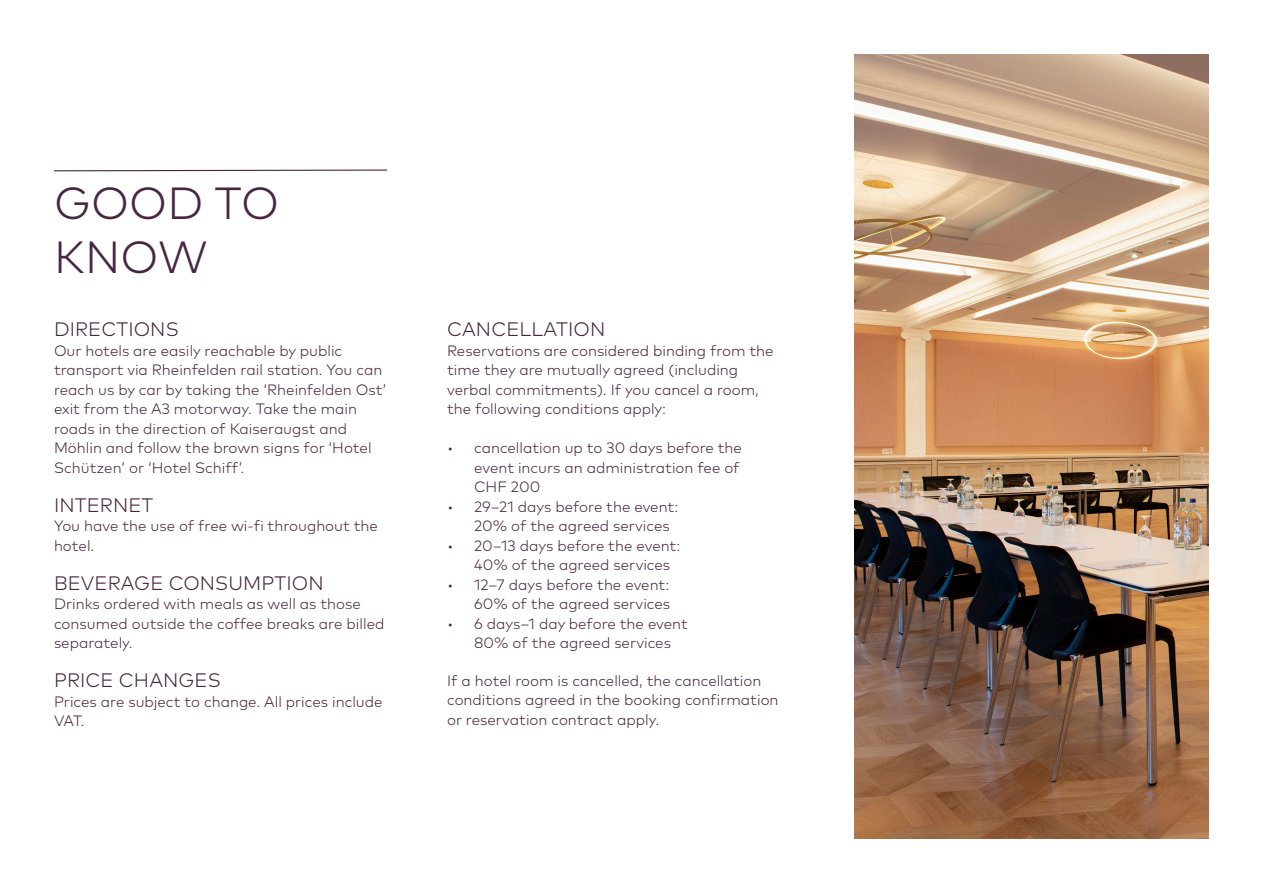
<style>
.page{position:relative;width:1263px;height:893px;background:#fff}
.page>*{position:absolute;margin:0;border:0;box-sizing:border-box;transform-origin:0 0}
.Dachmarke{font:300 45px "Mark OT";letter-spacing:.005em;color:#482641}
.Dachmarke-2{font:300 19.5px "Mark OT";letter-spacing:.005em;color:#482641}
.Dachmarke-3{font:300 15px/19.5px "Mark OT";color:#482641}
</style>
<div class="page">
<img style="left:854px;top:54px;width:355px;height:785px">
<svg style="left:54px;top:169px;width:333px;height:3px"></svg>
<p class="Dachmarke" style="left:54px;top:176px;width:226px">GOOD TO</p>
<p class="Dachmarke" style="left:54px;top:230px;width:155px">KNOW</p>
<p class="Dachmarke-2" style="left:54px;top:318px;width:126px">DIRECTIONS</p>
<p class="Dachmarke-3" style="left:54px;top:341px;width:334px">Our hotels are easily reachable by public transport via Rheinfelden rail station. You can reach us by car by taking the ‘Rheinfelden Ost’ exit from the A3 motorway. Take the main roads in the direction of Kaiseraugst and Möhlin and follow the brown signs for ‘Hotel Schützen’ or ‘Hotel Schiff’.</p>
<p class="Dachmarke-2" style="left:54px;top:493px;width:101px">INTERNET</p>
<p class="Dachmarke-3" style="left:54px;top:516px;width:325px">You have the use of free wi-fi throughout the hotel.</p>
<p class="Dachmarke-2" style="left:54px;top:571px;width:271px">BEVERAGE CONSUMPTION</p>
<p class="Dachmarke-3" style="left:54px;top:594px;width:332px">Drinks ordered with meals as well as those consumed outside the coffee breaks are billed separately.</p>
<p class="Dachmarke-2" style="left:54px;top:669px;width:168px">PRICE CHANGES</p>
<p class="Dachmarke-3" style="left:54px;top:692px;width:330px">Prices are subject to change. All prices include<br>VAT.</p>
<p class="Dachmarke-2" style="left:447px;top:318px;width:160px">CANCELLATION</p>
<p class="Dachmarke-3" style="left:447px;top:341px;width:328px">Reservations are considered binding from the time they are mutually agreed (including verbal commitments). If you cancel a room, the following conditions apply:</p>
<p class="Dachmarke-3" style="left:474px;top:438px;width:269px;text-indent:-27px">• cancellation up to 30 days before the event incurs an administration fee of<br>CHF 200</p>
<p class="Dachmarke-3" style="left:474px;top:497px;width:206px;text-indent:-27px">• 29–21 days before the event:<br>20% of the agreed services</p>
<p class="Dachmarke-3" style="left:474px;top:536px;width:208px;text-indent:-27px">• 20–13 days before the event:<br>40% of the agreed services</p>
<p class="Dachmarke-3" style="left:447px;top:575px;width:225px;text-align:right">• 12–7 days before the event:<br>60% of the agreed services</p>
<p class="Dachmarke-3" style="left:474px;top:614px;width:215px;text-indent:-27px">• 6 days–1 day before the event<br>80% of the agreed services</p>
<p class="Dachmarke-3" style="left:447px;top:671px;width:333px">If a hotel room is cancelled, the cancellation conditions agreed in the booking confirmation or reservation contract apply.</p>
</div>
